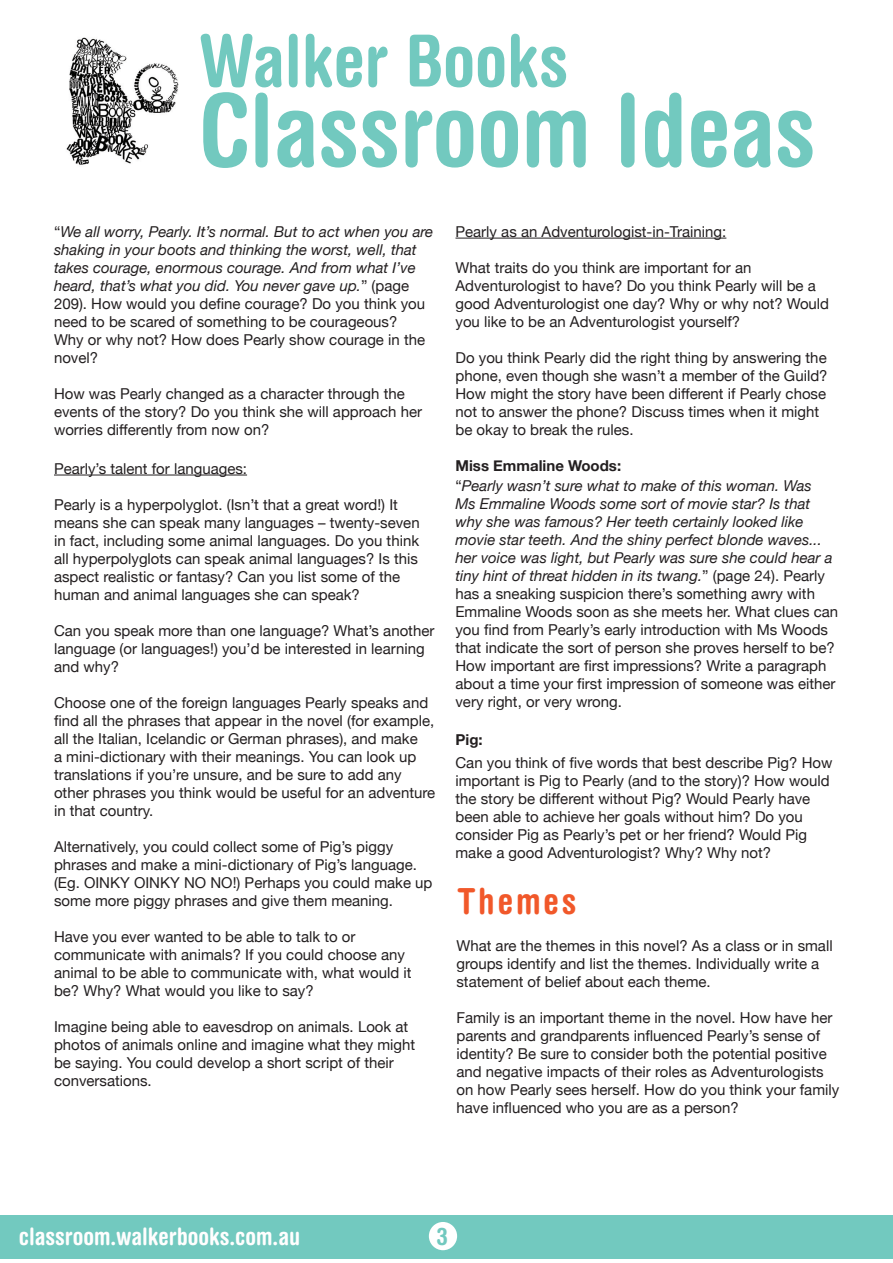
<style>
.page{position:relative;width:893px;height:1263px;background:#fff}
.page>*{position:absolute;margin:0;border:0;box-sizing:border-box;transform-origin:0 0}
.t1{font:700 condensed 100.5px "Helvetica Rounded";color:#72c9bf}
.t2{font:700 condensed 72px "Helvetica Rounded";color:#72c9bf}
.t3{font:700 condensed 36px "Helvetica Rounded";letter-spacing:.08em;color:#f1582a}
.t4{font:700 condensed 24px "Helvetica Rounded";color:#fffefe}
.t5{font:700 condensed 24px "Helvetica Rounded";color:#72c9bf}
.t6{font:15px/18px "Helvetica Neue";color:#231f20}
.t7{font:italic 15px/18px "Helvetica Neue";color:#231f20}
.t8{font:700 15px "Helvetica Neue";color:#231f20}
.s1{font-style:normal}
.s2{font-style:italic}
</style>
<div class="page">
<div style="left:0;top:1215px;width:893px;height:44px;background:#72c9bf"></div>
<img style="left:66px;top:37px;width:113px;height:128px">
<div style="left:429px;top:1222px;width:28px;height:28px;background:#fff;border-radius:50%"></div>
<hr style="left:54px;top:475px;width:193px;height:1px;background:#231f20">
<hr style="left:455px;top:238px;width:271px;height:1px;background:#231f20">
<p class="t2" style="left:199px;top:17px;width:371px">Walker Books</p>
<p class="t1" style="left:199px;top:69px;width:618px">Classroom Ideas</p>
<p class="t7" style="left:54px;top:223px;width:381px"><span class="s1">“</span>We all worry, Pearly. It’s normal. But to act when you are shaking in your boots and thinking the worst, well, that takes courage, enormous courage. And from what I’ve heard, that’s what you did. You never gave up.<span class="s1">” (page 209). How would you define courage? Do you think you need to be scared of something to be courageous?<br>Why or why not? How does Pearly show courage in the novel?</span></p>
<p class="t6" style="left:54px;top:385px;width:370px">How was Pearly changed as a character through the events of the story? Do you think she will approach her worries differently from now on?</p>
<p class="t6" style="left:54px;top:460px;width:195px">Pearly’s talent for languages:</p>
<p class="t6" style="left:54px;top:496px;width:367px">Pearly is a hyperpolyglot. (Isn’t that a great word!) It means she can speak many languages – twenty-seven in fact, including some animal languages. Do you think all hyperpolyglots can speak animal languages? Is this aspect realistic or fantasy? Can you list some of the human and animal languages she can speak?</p>
<p class="t6" style="left:54px;top:622px;width:382px">Can you speak more than one language? What’s another language (or languages!) you’d be interested in learning and why?</p>
<p class="t6" style="left:54px;top:694px;width:383px">Choose one of the foreign languages Pearly speaks and find all the phrases that appear in the novel (for example, all the Italian, Icelandic or German phrases), and make<br>a mini-dictionary with their meanings. You can look up translations if you’re unsure, and be sure to add any other phrases you think would be useful for an adventure in that country.</p>
<p class="t6" style="left:54px;top:838px;width:380px">Alternatively, you could collect some of Pig’s piggy phrases and make a mini-dictionary of Pig’s language. (Eg. OINKY OINKY NO NO!) Perhaps you could make up some more piggy phrases and give them meaning.</p>
<p class="t6" style="left:54px;top:928px;width:359px">Have you ever wanted to be able to talk to or communicate with animals? If you could choose any animal to be able to communicate with, what would it be? Why? What would you like to say?</p>
<p class="t6" style="left:54px;top:1018px;width:363px">Imagine being able to eavesdrop on animals. Look at photos of animals online and imagine what they might be saying. You could develop a short script of their conversations.</p>
<p class="t6" style="left:455px;top:223px;width:272px">Pearly as an Adventurologist-in-Training:</p>
<p class="t6" style="left:455px;top:259px;width:375px">What traits do you think are important for an Adventurologist to have? Do you think Pearly will be a good Adventurologist one day? Why or why not? Would you like to be an Adventurologist yourself?</p>
<p class="t6" style="left:455px;top:349px;width:374px">Do you think Pearly did the right thing by answering the phone, even though she wasn’t a member of the Guild?<br>How might the story have been different if Pearly chose not to answer the phone? Discuss times when it might be okay to break the rules.</p>
<p class="t8" style="left:455px;top:453px;width:167px">Miss Emmaline Woods:</p>
<p class="t6" style="left:455px;top:478px;width:384px">“<span class="s2">Pearly wasn’t sure what to make of this woman. Was<br>Ms Emmaline Woods some sort of movie star? Is that why she was famous? Her teeth certainly looked like movie star teeth. And the shiny perfect blonde waves... her voice was light, but Pearly was sure she could hear a tiny hint of threat hidden in its twang.</span>” (page 24). Pearly has a sneaking suspicion there’s something awry with Emmaline Woods soon as she meets her. What clues can you find from Pearly’s early introduction with Ms Woods that indicate the sort of person she proves herself to be?<br>How important are first impressions? Write a paragraph about a time your first impression of someone was either very right, or very wrong.</p>
<p class="t8" style="left:455px;top:728px;width:29px">Pig:</p>
<p class="t6" style="left:455px;top:754px;width:378px">Can you think of five words that best describe Pig? How important is Pig to Pearly (and to the story)? How would the story be different without Pig? Would Pearly have been able to achieve her goals without him? Do you consider Pig as Pearly’s pet or her friend? Would Pig make a good Adventurologist? Why? Why not?</p>
<p class="t3" style="left:457px;top:880px;width:121px">Themes</p>
<p class="t6" style="left:456px;top:938px;width:378px">What are the themes in this novel? As a class or in small groups identify and list the themes. Individually write a statement of belief about each theme.</p>
<p class="t6" style="left:456px;top:1010px;width:384px">Family is an important theme in the novel. How have her parents and grandparents influenced Pearly’s sense of identity? Be sure to consider both the potential positive and negative impacts of their roles as Adventurologists on how Pearly sees herself. How do you think your family have influenced who you are as a person?</p>
<p class="t4" style="left:19px;top:1222px;width:283px">classroom.walkerbooks.com.au</p>
<p class="t5" style="left:437px;top:1221px;width:13px">3</p>
</div>
